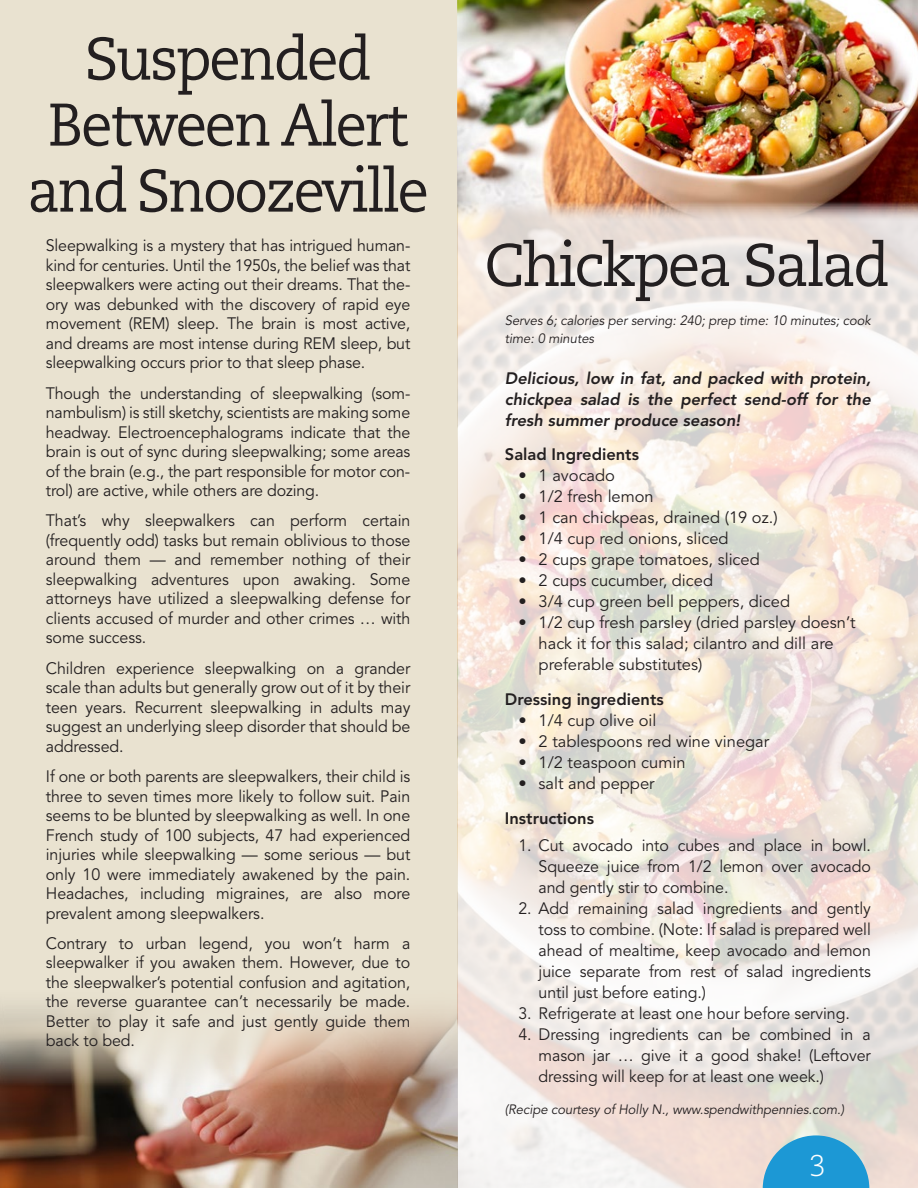
<style>
.page{position:relative;width:918px;height:1188px;background:#fff}
.page>*{position:absolute;margin:0;border:0;box-sizing:border-box;transform-origin:0 0}
.t1{font:60px/66px "Caecilia LT Std";letter-spacing:-.04em;color:#231f20;text-align:center;scale:.94 1}
.t2{font:60px "Caecilia LT Std";letter-spacing:-.04em;color:#231f20}
.t3{font:300 30px "Caecilia LT Std";color:#fff}
.t4{font:16.5px/19.5px "Avenir LT Std";letter-spacing:-.005em;color:#231f20;text-align:justify}
.t5{font:italic 800 16.5px/21px "Avenir LT Std";color:#231f20;text-align:justify}
.t6{font:800 16.5px "Avenir LT Std";color:#231f20}
.t7{font:italic 13.5px/18px "Avenir LT Std";letter-spacing:-.005em;color:#231f20}
.s1{font-weight:800}
</style>
<div class="page">
<div style="left:0;top:0;width:458px;height:1188px;background:#e9e2d0"></div>
<img style="left:0;top:983px;width:458px;height:205px">
<img style="left:458px;top:222px;width:460px;height:966px">
<img style="left:458px;top:0;width:460px;height:222px">
<svg style="left:763px;top:1135px;width:106px;height:53px"></svg>
<p class="t1" style="left:27px;top:27px;width:429px">Suspended<br>Between Alert and Snoozeville</p>
<p class="t4" style="left:46px;top:236px;width:366px">Sleepwalking is a mystery that has intrigued human&shy;kind for centuries. Until the 1950s, the belief was that sleepwalkers were acting out their dreams. That the&shy;ory was debunked with the discovery of rapid eye movement (REM) sleep. The brain is most active, and dreams are most intense during REM sleep, but sleepwalking occurs prior to that sleep phase.</p>
<p class="t4" style="left:46px;top:384px;width:366px">Though the understanding of sleepwalking (som&shy;nambulism) is still sketchy, scientists are making some headway. Electroencephalograms indicate that the brain is out of sync during sleepwalking; some areas of the brain (e.g., the part responsible for motor con&shy;trol) are active, while others are dozing.</p>
<p class="t4" style="left:46px;top:511px;width:366px">That’s why sleepwalkers can perform certain (frequently odd) tasks but remain oblivious to those around them — and remember nothing of their sleepwalking adventures upon awaking. Some attorneys have utilized a sleepwalking defense for clients accused of murder and other crimes … with some success.</p>
<p class="t4" style="left:46px;top:659px;width:366px">Children experience sleepwalking on a grander scale than adults but generally grow out of it by their teen years. Recurrent sleepwalking in adults may suggest an underlying sleep disorder that should be addressed.</p>
<p class="t4" style="left:46px;top:767px;width:366px">If one or both parents are sleepwalkers, their child is three to seven times more likely to follow suit. Pain seems to be blunted by sleepwalking as well. In one French study of 100 subjects, 47 had experienced injuries while sleepwalking — some serious — but only 10 were immediately awakened by the pain.<br>Headaches, including migraines, are also more prevalent among sleepwalkers.</p>
<p class="t4" style="left:46px;top:934px;width:366px">Contrary to urban legend, you won’t harm a sleepwalker if you awaken them. However, due to the sleepwalker’s potential confusion and agitation, the reverse guarantee can’t necessarily be made.<br>Better to play it safe and just gently guide them back to bed.</p>
<p class="t2" style="left:484px;top:230px;width:407px">Chickpea Salad</p>
<p class="t7" style="left:505px;top:311px;width:367px">Serves 6; calories per serving: 240; prep time: 10 minutes; cook time: 0 minutes</p>
<p class="t5" style="left:505px;top:368px;width:368px">Delicious, low in fat, and packed with protein, chickpea salad is the perfect send-off for the fresh summer produce season!</p>
<p class="t6" style="left:505px;top:445px;width:136px">Salad Ingredients</p>
<p class="t4" style="left:518px;top:466px;width:98px">• 1 avocado</p>
<p class="t4" style="left:518px;top:487px;width:137px">• 1/2 fresh lemon</p>
<p class="t4" style="left:518px;top:508px;width:261px">• 1 can chickpeas, drained (19 oz.)</p>
<p class="t4" style="left:518px;top:530px;width:212px">• 1/4 cup red onions, sliced</p>
<p class="t4" style="left:518px;top:551px;width:243px">• 2 cups grape tomatoes, sliced</p>
<p class="t4" style="left:518px;top:572px;width:196px">• 2 cups cucumber, diced</p>
<p class="t4" style="left:518px;top:593px;width:273px">• 3/4 cup green bell peppers, diced</p>
<p class="t4" style="left:539px;top:613px;width:318px;line-height:21px;text-align:left;text-indent:-20px">• 1/2 cup fresh parsley (dried parsley doesn’t hack it for this salad; cilantro and dill are preferable substitutes)</p>
<p class="t6" style="left:505px;top:690px;width:160px">Dressing ingredients</p>
<p class="t4" style="left:518px;top:711px;width:140px">• 1/4 cup olive oil</p>
<p class="t4" style="left:518px;top:732px;width:252px">• 2 tablespoons red wine vinegar</p>
<p class="t4" style="left:518px;top:753px;width:169px">• 1/2 teaspoon cumin</p>
<p class="t4" style="left:505px;top:767px;width:151px;line-height:34.5px;text-indent:13px">• salt and pepper<br><span class="s1">Instructions</span></p>
<p class="t4" style="left:539px;top:835px;width:334px;line-height:21px;text-indent:-20px">1. Cut avocado into cubes and place in bowl.<br>Squeeze juice from 1/2 lemon over avocado and gently stir to combine.</p>
<p class="t4" style="left:539px;top:898px;width:334px;line-height:21px;text-indent:-20px">2. Add remaining salad ingredients and gently toss to combine. (Note: If salad is prepared well ahead of mealtime, keep avocado and lemon juice separate from rest of salad ingredients until just before eating.)</p>
<p class="t4" style="left:518px;top:1004px;width:333px">3. Refrigerate at least one hour before serving.</p>
<p class="t4" style="left:539px;top:1025px;width:334px;line-height:21px;text-indent:-20px">4. Dressing ingredients can be combined in a mason jar … give it a good shake! (Leftover dressing will keep for at least one week.)</p>
<p class="t7" style="left:505px;top:1100px;width:341px">(Recipe courtesy of Holly N., www.spendwithpennies.com.)</p>
<p class="t3" style="left:809px;top:1149px;width:18px">3</p>
</div>
